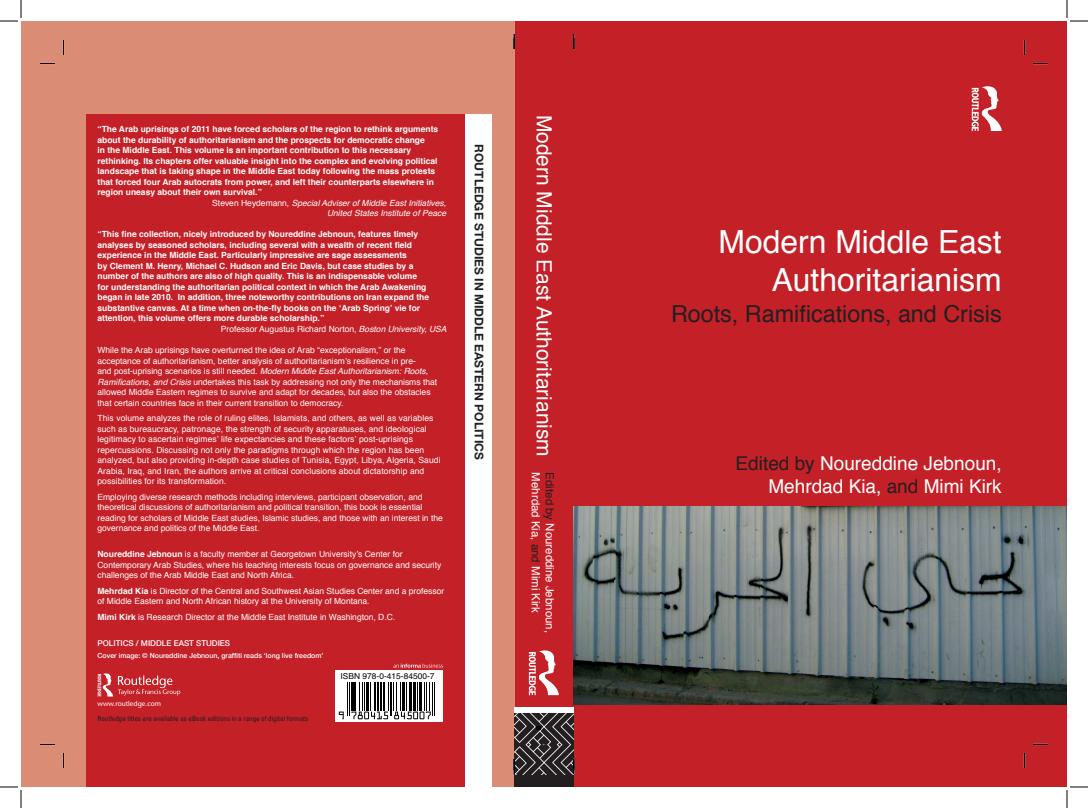
<style>
.page{position:relative;width:1088px;height:808px;background:#fff}
.page>*{position:absolute;margin:0;border:0;box-sizing:border-box;transform-origin:0 0}
.t1{font:31.9px/38.2px "Helvetica";color:#fff;text-align:right}
.t2{font:23.3px "Helvetica";color:#231f20}
.t3{font:20.9px "Helvetica";color:#fff}
.t4{font:19px/22.8px "Helvetica";color:#fff;text-align:right}
.t5{font:700 12px "Helvetica Neue LT Std";color:#231f20}
.t6{font:11.4px "Helvetica";color:#fff}
.t7{font:8.5px/10.5px "Helvetica";color:#fff}
.t8{font:700 8.5px "Helvetica";color:#fff}
.t9{font:italic 8.5px "Helvetica";color:#fff}
.t10{font:8.2px "Helvetica";color:#000}
.t11{font:500 8px "Helvetica Neue";color:#fff}
.t12{font:condensed 7px "Univers LT Std";color:#231f20}
.t13{font:500 7px "Helvetica Neue";color:#fff}
.t14{font:500 7px "Stone Sans Std";color:#fff}
.s1{font-style:normal}
.s2{font-style:italic}
.s3{font-weight:700}
.s4{color:#231f20}
</style>
<div class="page">
<div style="left:509px;top:21px;width:70px;height:748px;background:#c42028"></div>
<div style="left:574px;top:21px;width:493px;height:765px;background:#c42028"></div>
<div style="left:21px;top:21px;width:493px;height:765px;background:#da8c74"></div>
<svg style="left:529px;top:650px;width:30px;height:45px"></svg>
<div style="left:514px;top:706px;width:60px;height:6px;background:#fff"></div>
<div style="left:86px;top:115px;width:379px;height:671px;background:#c42028"></div>
<div style="left:465px;top:115px;width:27px;height:671px;background:#fff"></div>
<div style="left:335px;top:670px;width:108px;height:51px;background:#fff"></div>
<hr style="left:347px;top:682px;width:1px;height:33px;background:#000">
<hr style="left:349px;top:682px;width:1px;height:33px;background:#000">
<hr style="left:432px;top:682px;width:1px;height:33px;background:#000">
<hr style="left:434px;top:682px;width:1px;height:33px;background:#000">
<svg style="left:339px;top:711px;width:5px;height:8px"></svg>
<svg style="left:351px;top:682px;width:80px;height:37px"></svg>
<img style="left:574px;top:506px;width:493px;height:198px">
<svg style="left:972px;top:86px;width:30px;height:45px"></svg>
<svg style="left:393px;top:663px;width:50px;height:4px"></svg>
<svg style="left:98px;top:673px;width:82px;height:23px"></svg>
<div style="left:514px;top:775px;width:60px;height:11px;background:#231f20"></div>
<svg style="left:40px;top:63px;width:15px;height:1px"></svg>
<svg style="left:1033px;top:63px;width:15px;height:1px"></svg>
<svg style="left:40px;top:743px;width:15px;height:2px"></svg>
<svg style="left:1033px;top:743px;width:15px;height:2px"></svg>
<svg style="left:63px;top:40px;width:1px;height:15px"></svg>
<svg style="left:63px;top:752px;width:1px;height:15px"></svg>
<svg style="left:1024px;top:40px;width:1px;height:15px"></svg>
<svg style="left:1024px;top:753px;width:1px;height:14px"></svg>
<svg style="left:0;top:0;width:22px;height:22px"></svg>
<svg style="left:0;top:786px;width:22px;height:21px"></svg>
<svg style="left:1066px;top:0;width:22px;height:22px"></svg>
<svg style="left:1066px;top:786px;width:22px;height:21px"></svg>
<svg style="left:514px;top:34px;width:1px;height:15px"></svg>
<svg style="left:573px;top:34px;width:2px;height:15px"></svg>
<svg style="left:514px;top:712px;width:61px;height:63px;background:#484344"></svg>
<p class="t8" style="left:98px;top:122px;width:342px">“The Arab uprisings of 2011 have forced scholars of the region to rethink arguments</p>
<p class="t8" style="left:98px;top:132px;width:329px">about the durability of authoritarianism and the prospects for democratic change</p>
<p class="t8" style="left:98px;top:143px;width:315px">in the Middle East. This volume is an important contribution to this necessary</p>
<p class="t8" style="left:98px;top:153px;width:342px">rethinking. Its chapters offer valuable insight into the complex and evolving political</p>
<p class="t8" style="left:98px;top:164px;width:339px">landscape that is taking shape in the Middle East today following the mass protests</p>
<p class="t8" style="left:98px;top:174px;width:338px">that forced four Arab autocrats from power, and left their counterparts elsewhere in</p>
<p class="t8" style="left:98px;top:185px;width:166px">region uneasy about their own survival.”</p>
<p class="t9" style="left:212px;top:196px;width:235px"><span class="s1">Steven Heydemann,</span> Special Adviser of Middle East Initiatives,</p>
<p class="t9" style="left:327px;top:207px;width:121px">United States Institute of Peace</p>
<p class="t8" style="left:98px;top:227px;width:322px">“This fine collection, nicely introduced by Noureddine Jebnoun, features timely</p>
<p class="t8" style="left:98px;top:237px;width:316px">analyses by seasoned scholars, including several with a wealth of recent field</p>
<p class="t8" style="left:98px;top:248px;width:311px">experience in the Middle East. Particularly impressive are sage assessments</p>
<p class="t8" style="left:98px;top:258px;width:317px">by Clement M. Henry, Michael C. Hudson and Eric Davis, but case studies by a</p>
<p class="t8" style="left:98px;top:269px;width:321px">number of the authors are also of high quality. This is an indispensable volume</p>
<p class="t8" style="left:98px;top:279px;width:330px">for understanding the authoritarian political context in which the Arab Awakening</p>
<p class="t8" style="left:98px;top:290px;width:333px">began in late 2010. In addition, three noteworthy contributions on Iran expand the</p>
<p class="t8" style="left:98px;top:300px;width:324px">substantive canvas. At a time when on-the-fly books on the ‘Arab Spring’ vie for</p>
<p class="t8" style="left:98px;top:311px;width:228px">attention, this volume offers more durable scholarship.”</p>
<p class="t7" style="left:221px;top:323px;width:227px">Professor Augustus Richard Norton, <span class="s2">Boston University, USA</span></p>
<p class="t7" style="left:98px;top:344px;width:341px">While the Arab uprisings have overturned the idea of Arab “exceptionalism,” or the acceptance of authoritarianism, better analysis of authoritarianism’s resilience in pre-<br>and post-uprising scenarios is still needed. <span class="s2">Modern Middle East Authoritarianism: Roots, Ramifications, and Crisis</span> undertakes this task by addressing not only the mechanisms that allowed Middle Eastern regimes to survive and adapt for decades, but also the obstacles that certain countries face in their current transition to democracy.</p>
<p class="t7" style="left:98px;top:412px;width:345px">This volume analyzes the role of ruling elites, Islamists, and others, as well as variables such as bureaucracy, patronage, the strength of security apparatuses, and ideological legitimacy to ascertain regimes’ life expectancies and these factors’ post-uprisings repercussions. Discussing not only the paradigms through which the region has been analyzed, but also providing in-depth case studies of Tunisia, Egypt, Libya, Algeria, Saudi Arabia, Iraq, and Iran, the authors arrive at critical conclusions about dictatorship and possibilities for its transformation.</p>
<p class="t7" style="left:98px;top:491px;width:347px">Employing diverse research methods including interviews, participant observation, and theoretical discussions of authoritarianism and political transition, this book is essential reading for scholars of Middle East studies, Islamic studies, and those with an interest in the governance and politics of the Middle East.</p>
<p class="t7" style="left:98px;top:548px;width:345px"><span class="s3">Noureddine Jebnoun</span> is a faculty member at Georgetown University’s Center for<br>Contemporary Arab Studies, where his teaching interests focus on governance and security challenges of the Arab Middle East and North Africa.</p>
<p class="t7" style="left:98px;top:585px;width:348px"><span class="s3">Mehrdad Kia</span> is Director of the Central and Southwest Asian Studies Center and a professor of Middle Eastern and North African history at the University of Montana.</p>
<p class="t7" style="left:98px;top:611px;width:299px"><span class="s3">Mimi Kirk</span> is Research Director at the Middle East Institute in Washington, D.C.</p>
<p class="t11" style="left:98px;top:637px;width:134px">Politics / Middle East Studies</p>
<p class="t13" style="left:98px;top:651px;width:227px">Cover image: © Noureddine Jebnoun, graffiti reads ‘long live freedom’</p>
<p class="t14" style="left:98px;top:699px;width:65px">www.routledge.com</p>
<p class="t12" style="left:98px;top:714px;width:212px">Routledge titles are available as eBook editions in a range of digital formats</p>
<p class="t10" style="left:340px;top:668px;width:96px">ISBN 978-0-415-84500-7</p>
<h3 class="t5" style="left:486px;top:144px;width:317px;rotate:90deg">ROUTLEDGE STUDIES IN MIDDLE EASTERN POLITICS</h3>
<h3 class="t3" style="left:562px;top:115px;width:519px;rotate:90deg">Modern Middle East Authoritarianism <sup>Edited</sup> <sup>by</sup> <sup>Noureddine</sup> <sup>Jebnoun,</sup></h3>
<h3 class="t6" style="left:546px;top:472px;width:142px;rotate:90deg">Mehrdad Kia, <span class="s4">and</span> Mimi Kirk</h3>
<h1 class="t1" style="left:719px;top:221px;width:285px">Modern Middle East<br>Authoritarianism</h1>
<h2 class="t2" style="left:671px;top:294px;width:332px">Roots, Ramifications, and Crisis</h2>
<h3 class="t4" style="left:736px;top:451px;width:268px"><span class="s4">Edited by</span> Noureddine Jebnoun,<br>Mehrdad Kia, <span class="s4">and</span> Mimi Kirk</h3>
</div>
